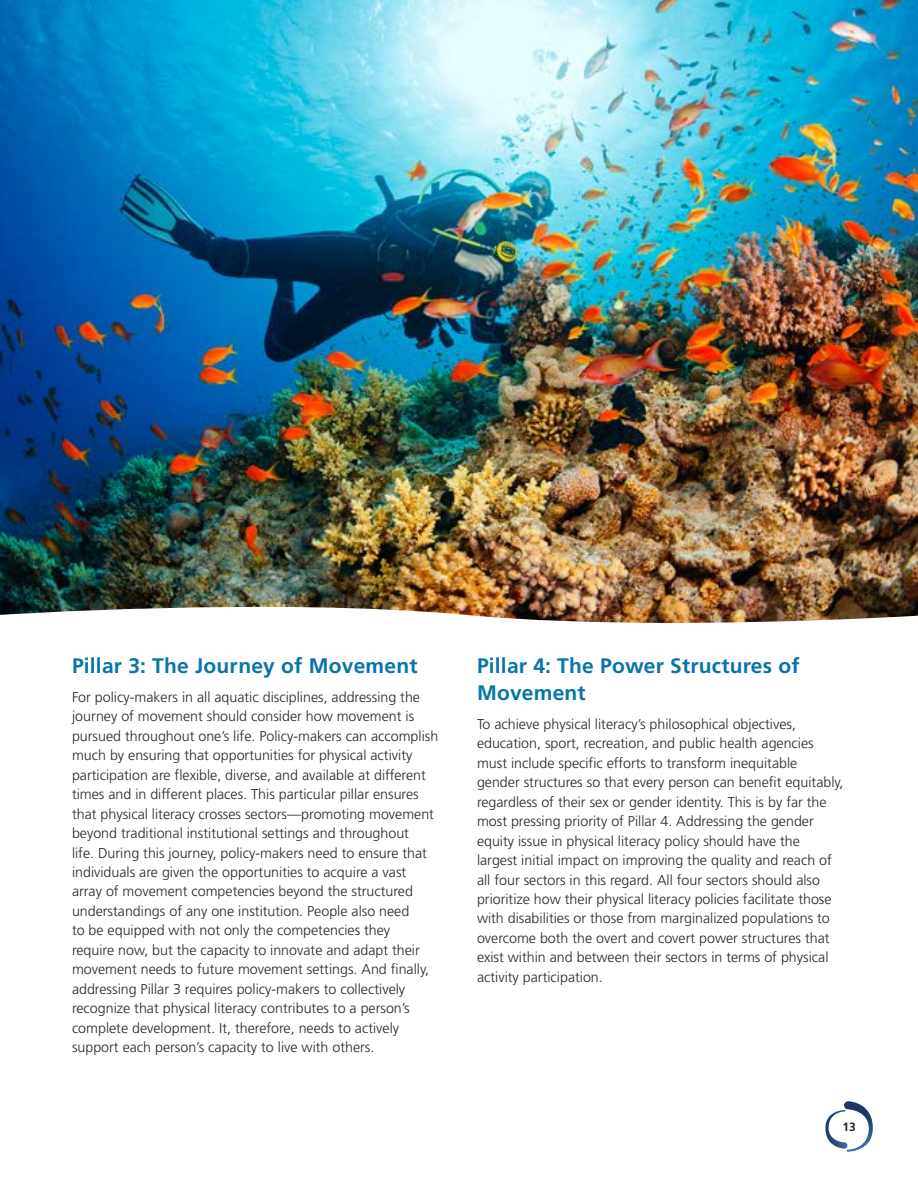
<style>
.page{position:relative;width:918px;height:1188px;background:#fff}
.page>*{position:absolute;margin:0;border:0;box-sizing:border-box;transform-origin:0 0}
.t1{font:700 21px/27px "Frutiger LT Std";letter-spacing:.01em;color:#0875a9}
.t2{font:300 14.25px/19.5px "Frutiger LT Std";color:#292829}
.t3{font:700 12px "Frutiger LT Std";color:#292829}
</style>
<div class="page">
<svg style="left:825px;top:1101px;width:48px;height:51px"></svg>
<img style="left:0;top:0;width:918px;height:623px">
<h1 class="t1" style="left:72px;top:652px;width:347px">Pillar 3: The Journey of Movement</h1>
<p class="t2" style="left:72px;top:687px;width:368px">For policy-makers in all aquatic disciplines, addressing the journey of movement should consider how movement is pursued throughout one’s life. Policy-makers can accomplish much by ensuring that opportunities for physical activity participation are flexible, diverse, and available at different times and in different places. This particular pillar ensures that physical literacy crosses sectors—promoting movement beyond traditional institutional settings and throughout<br>life. During this journey, policy-makers need to ensure that individuals are given the opportunities to acquire a vast array of movement competencies beyond the structured understandings of any one institution. People also need<br>to be equipped with not only the competencies they<br>require now, but the capacity to innovate and adapt their movement needs to future movement settings. And finally, addressing Pillar 3 requires policy-makers to collectively recognize that physical literacy contributes to a person’s complete development. It, therefore, needs to actively support each person’s capacity to live with others.</p>
<h1 class="t1" style="left:477px;top:652px;width:324px">Pillar 4: The Power Structures of<br>Movement</h1>
<p class="t2" style="left:477px;top:714px;width:368px">To achieve physical literacy’s philosophical objectives, education, sport, recreation, and public health agencies must include specific efforts to transform inequitable gender structures so that every person can benefit equitably, regardless of their sex or gender identity. This is by far the most pressing priority of Pillar 4. Addressing the gender equity issue in physical literacy policy should have the largest initial impact on improving the quality and reach of all four sectors in this regard. All four sectors should also prioritize how their physical literacy policies facilitate those with disabilities or those from marginalized populations to overcome both the overt and covert power structures that exist within and between their sectors in terms of physical activity participation.</p>
<p class="t3" style="left:842px;top:1120px;width:15px">13</p>
</div>
